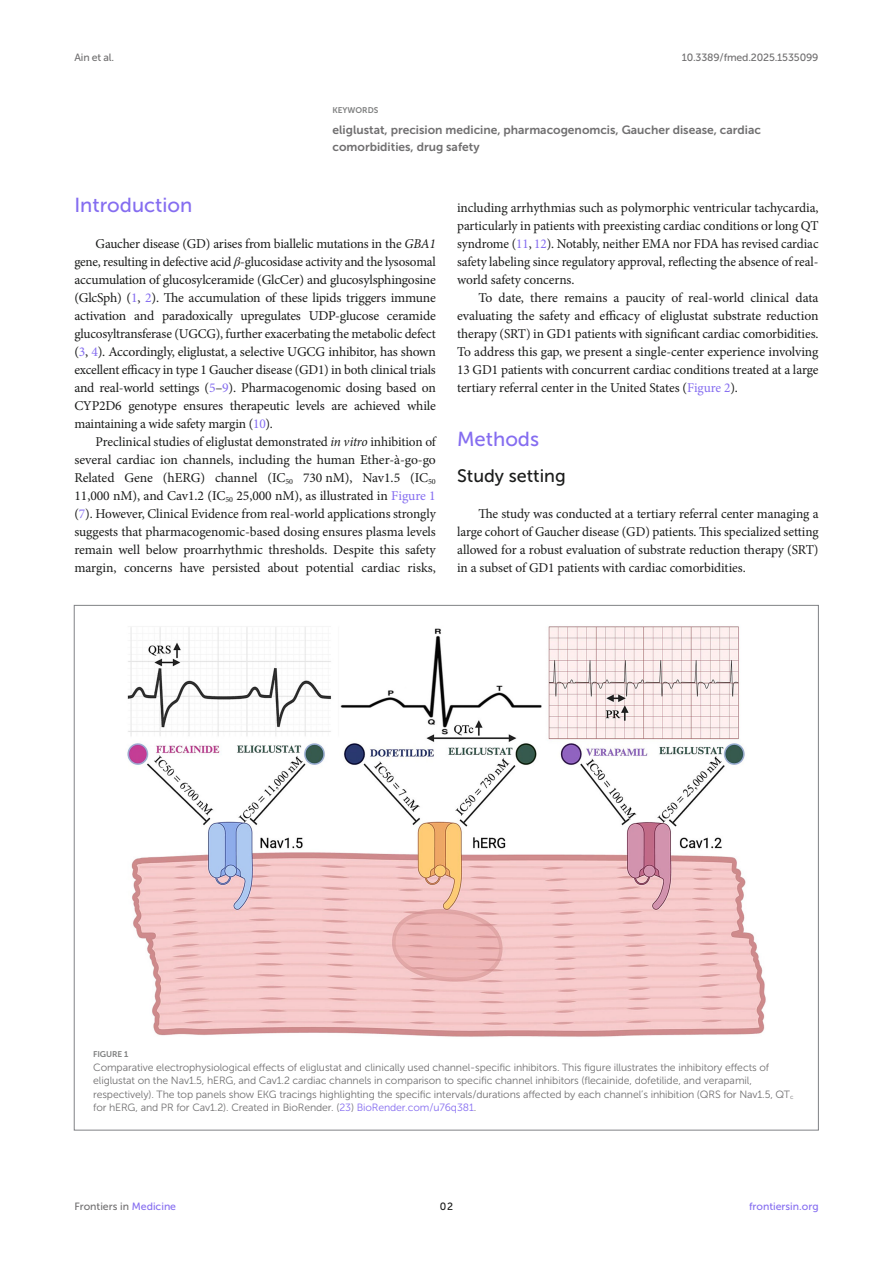
<style>
.page{position:relative;width:893px;height:1263px;background:#fff}
.page>*{position:absolute;margin:0;border:0;box-sizing:border-box;transform-origin:0 0}
.HEAD_1_BKW{font:20.25px "Museo Sans 500";color:#856df0}
.HEAD_1{font:20.25px "Museo Sans 500";color:#856df0}
.HEAD_2_after_HEAD_1{font:18px "Museo Sans 500";color:#1b1c1b}
.TEXT{font:13.5px/18px "Minion Pro";letter-spacing:-.005em;color:#1b1c1b;text-align:justify}
.INTRO_TEXT{font:13.5px/18px "Minion Pro";letter-spacing:-.015em;color:#1b1c1b;text-align:justify}
.KEYWORD{font:12px/16.5px "Museo Sans 700";color:#706f70}
.FIG_LEG{font:10.5px/13.5px "Museo Sans 300";letter-spacing:-.01em;color:#706f70}
.t1{font:10.5px "Museo Sans 500";letter-spacing:-.015em;color:#706f70}
.t2{font:10.5px "Museo Sans 500";color:#856df0}
.t3{font:10.5px "Museo Sans 500";color:#1b1c1b}
.KEYWORD_HD{font:8.25px "Museo Sans 700";color:#7e7f7f}
.FIG_HD{font:8.25px "Museo Sans 700";letter-spacing:-.01em;color:#7e7f7f}
.s1{font-style:italic}
.s2{font-family:"STIX General";font-style:italic}
.s3{color:#856df0}
</style>
<div class="page">
<img style="left:127px;top:626px;width:639px;height:411px">
<p class="t1" style="left:74px;top:52px;width:41px">Ain et al.</p>
<p class="t1" style="left:682px;top:52px;width:138px">10.3389/fmed.2025.1535099</p>
<p class="KEYWORD_HD" style="left:332px;top:106px;width:47px">KEYWORDS</p>
<p class="KEYWORD" style="left:332px;top:122px;width:430px">eliglustat, precision medicine, pharmacogenomcis, Gaucher disease, cardiac comorbidities, drug safety</p>
<p class="HEAD_1_BKW" style="left:74px;top:194px;width:120px">Introduction</p>
<p class="INTRO_TEXT" style="left:74px;top:235px;width:363px;text-indent:21px">Gaucher disease (GD) arises from biallelic mutations in the <span class="s1">GBA1 </span>gene, resulting in defective acid <span class="s2">β</span>-glucosidase activity and the lysosomal accumulation of glucosylceramide (GlcCer) and glucosylsphingosine (GlcSph) (<span class="s3">1</span>, <span class="s3">2</span>). The accumulation of these lipids triggers immune activation and paradoxically upregulates UDP-glucose ceramide glucosyltransferase (UGCG), further exacerbating the metabolic defect (<span class="s3">3</span>, <span class="s3">4</span>). Accordingly, eliglustat, a selective UGCG inhibitor, has shown excellent efficacy in type 1 Gaucher disease (GD1) in both clinical trials and real-world settings (<span class="s3">5</span>–<span class="s3">9</span>). Pharmacogenomic dosing based on CYP2D6 genotype ensures therapeutic levels are achieved while maintaining a wide safety margin (<span class="s3">10</span>).</p>
<p class="TEXT" style="left:74px;top:433px;width:363px;text-indent:21px">Preclinical studies of eliglustat demonstrated <span class="s1">in vitro</span> inhibition of several cardiac ion channels, including the human Ether-à-go-go Related Gene (hERG) channel (IC<sub>50</sub> 730 nM), Nav1.5 (IC<sub>50<br></sub>11,000 nM), and Cav1.2 (IC<sub>50</sub> 25,000 nM), as illustrated in <span class="s3">Figure 1 </span>(<span class="s3">7</span>). However, Clinical Evidence from real-world applications strongly suggests that pharmacogenomic-based dosing ensures plasma levels remain well below proarrhythmic thresholds. Despite this safety margin, concerns have persisted about potential cardiac risks,</p>
<p class="TEXT" style="left:457px;top:199px;width:363px">including arrhythmias such as polymorphic ventricular tachycardia, particularly in patients with preexisting cardiac conditions or long QT syndrome (<span class="s3">11</span>, <span class="s3">12</span>). Notably, neither EMA nor FDA has revised cardiac safety labeling since regulatory approval, reflecting the absence of real&shy;world safety concerns.</p>
<p class="TEXT" style="left:457px;top:289px;width:363px;text-indent:21px">To date, there remains a paucity of real-world clinical data evaluating the safety and efficacy of eliglustat substrate reduction therapy (SRT) in GD1 patients with significant cardiac comorbidities.<br>To address this gap, we present a single-center experience involving 13 GD1 patients with concurrent cardiac conditions treated at a large tertiary referral center in the United States (<span class="s3">Figure 2</span>).</p>
<p class="HEAD_1" style="left:457px;top:428px;width:84px">Methods</p>
<p class="HEAD_2_after_HEAD_1" style="left:457px;top:466px;width:110px">Study setting</p>
<p class="TEXT" style="left:457px;top:505px;width:363px;text-indent:21px">The study was conducted at a tertiary referral center managing a large cohort of Gaucher disease (GD) patients. This specialized setting allowed for a robust evaluation of substrate reduction therapy (SRT) in a subset of GD1 patients with cardiac comorbidities.</p>
<p class="FIG_HD" style="left:93px;top:1050px;width:37px">FIGURE 1</p>
<p class="FIG_LEG" style="left:93px;top:1060px;width:702px">Comparative electrophysiological effects of eliglustat and clinically used channel-specific inhibitors. This figure illustrates the inhibitory effects of eliglustat on the Nav1.5, hERG, and Cav1.2 cardiac channels in comparison to specific channel inhibitors (flecainide, dofetilide, and verapamil, respectively). The top panels show EKG tracings highlighting the specific intervals/durations affected by each channel’s inhibition (QRS for Nav1.5, QT<sub>c </sub>for hERG, and PR for Cav1.2). Created in BioRender. (<span class="s3">23</span>) <span class="s3">BioRender.com/u76q381</span>.</p>
<p class="t1" style="left:74px;top:1200px;width:103px">Frontiers in <span class="s3">Medicine</span></p>
<p class="t3" style="left:440px;top:1200px;width:15px">02</p>
<p class="t2" style="left:749px;top:1200px;width:71px">frontiersin.org</p>
</div>
